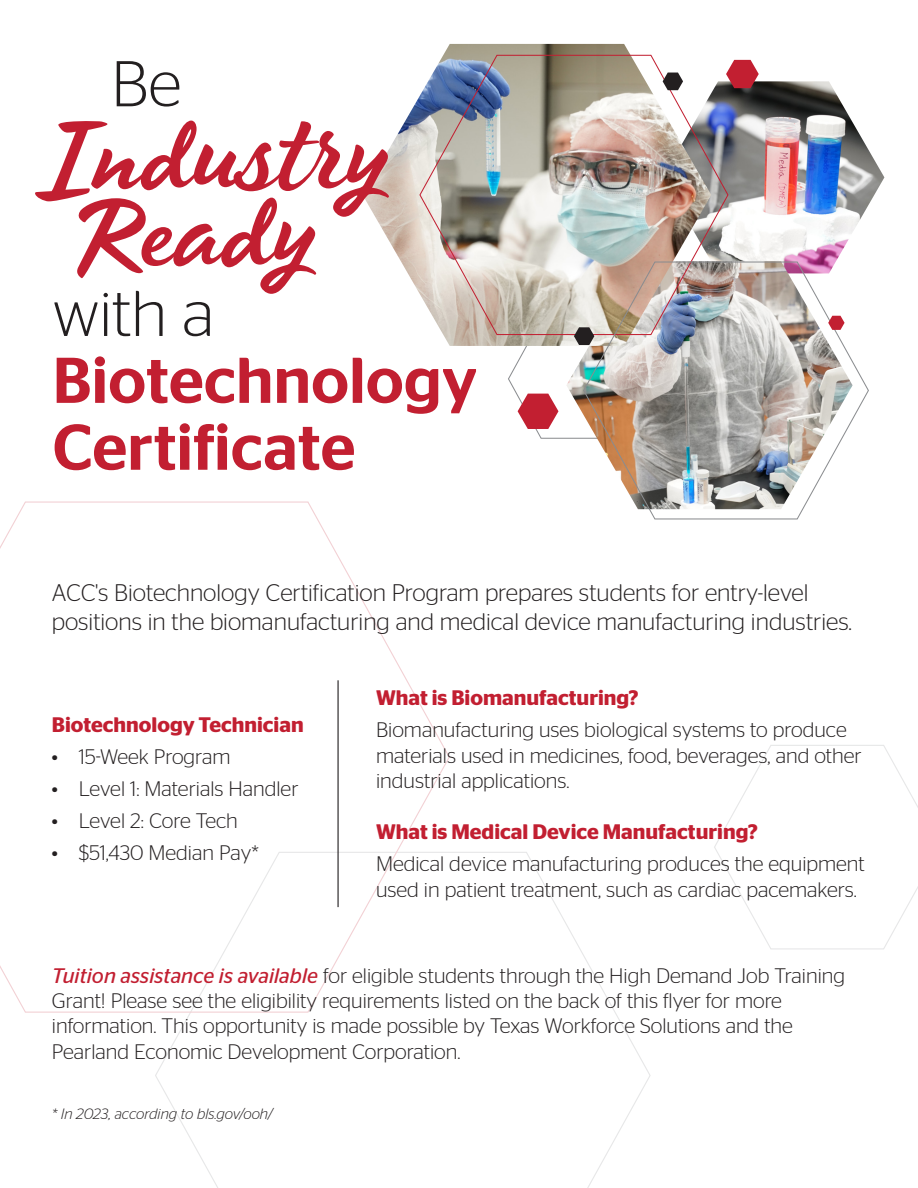
<style>
.page{position:relative;width:918px;height:1188px;background:#fff}
.page>*{position:absolute;margin:0;border:0;box-sizing:border-box;transform-origin:0 0}
.t1{font:128.1px "Timeout B";color:#c21f31}
.t2{font:500 64.5px/66.9px "Stag Sans";color:#c21f31}
.t3{font:300 64.5px "Stag Sans";color:#231f20}
.t4{font:300 24px/28.8px "Stag Sans";color:#231f20}
.t5{font:300 21px/25.2px "Stag Sans";color:#231f20}
.t6{font:600 21px "Stag Sans";color:#c21f31}
.t7{font:italic 300 15px "Stag Sans";color:#231f20}
.s1{font-weight:300;color:#231f20}
.s2{font-weight:400;font-style:italic;color:#c21f31}
</style>
<div class="page">
<svg style="left:155px;top:852px;width:496px;height:336px"></svg>
<svg style="left:0;top:501px;width:451px;height:512px"></svg>
<svg style="left:714px;top:745px;width:204px;height:205px"></svg>
<img style="left:729px;top:81px;width:155px;height:180px">
<img style="left:363px;top:44px;width:267px;height:302px">
<img style="left:419px;top:54px;width:310px;height:282px">
<img style="left:583px;top:261px;width:286px;height:259px">
<svg style="left:507px;top:318px;width:133px;height:121px"></svg>
<svg style="left:663px;top:73px;width:20px;height:17px"></svg>
<svg style="left:726px;top:60px;width:33px;height:28px"></svg>
<svg style="left:828px;top:316px;width:17px;height:14px"></svg>
<hr style="left:338px;top:680px;width:1px;height:227px;background:#231f20">
<p class="t3" style="left:111px;top:48px;width:72px">Be</p>
<p class="t1" style="left:41px;top:89px;width:349px">Industry</p>
<p class="t1" style="left:74px;top:166px;width:243px">Ready</p>
<p class="t2" style="left:53px;top:280px;width:426px"><span class="s1">with a<br></span>Biotechnology<br>Certificate</p>
<p class="t4" style="left:52px;top:578px;width:802px">ACC's Biotechnology Certification Program prepares students for entry-level positions in the biomanufacturing and medical device manufacturing industries.</p>
<p class="t6" style="left:52px;top:712px;width:253px">Biotechnology Technician</p>
<p class="t5" style="left:52px;top:744px;width:180px">• 15-Week Program</p>
<p class="t5" style="left:52px;top:776px;width:248px">• Level 1: Materials Handler</p>
<p class="t5" style="left:52px;top:807px;width:187px">• Level 2: Core Tech</p>
<p class="t5" style="left:52px;top:839px;width:209px">• $51,430 Median Pay*</p>
<p class="t6" style="left:376px;top:686px;width:264px">What is Biomanufacturing?</p>
<p class="t5" style="left:376px;top:717px;width:487px">Biomanufacturing uses biological systems to produce materials used in medicines, food, beverages, and other industrial applications.</p>
<p class="t6" style="left:376px;top:820px;width:383px">What is Medical Device Manufacturing?</p>
<p class="t5" style="left:376px;top:851px;width:490px">Medical device manufacturing produces the equipment used in patient treatment, such as cardiac pacemakers.</p>
<p class="t5" style="left:52px;top:963px;width:795px"><span class="s2">Tuition assistance is available</span> for eligible students through the High Demand Job Training Grant! Please see the eligibility requirements listed on the back of this flyer for more information. This opportunity is made possible by Texas Workforce Solutions and the Pearland Economic Development Corporation.</p>
<p class="t7" style="left:52px;top:1106px;width:222px">* In 2023, according to bls.gov/ooh/</p>
</div>
